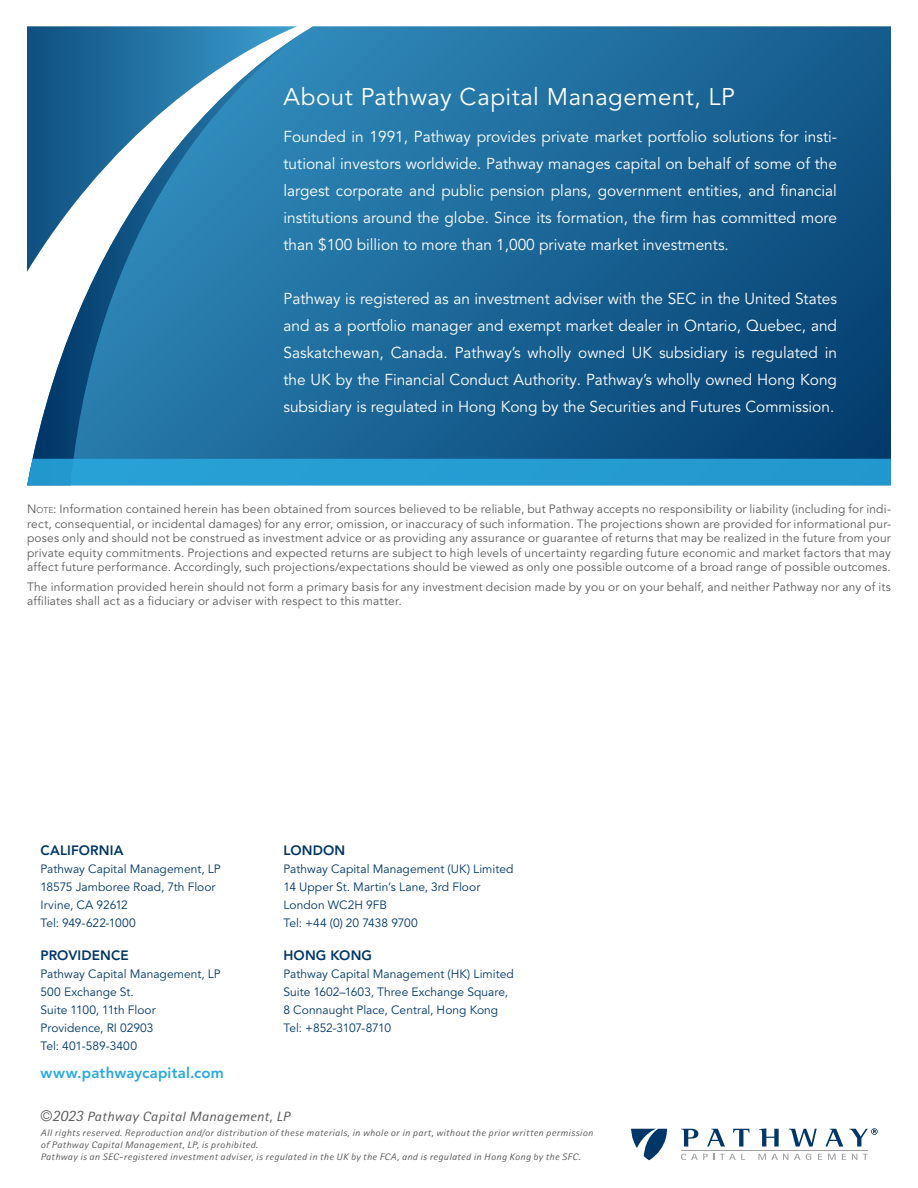
<style>
.page{position:relative;width:918px;height:1188px;background:#fff}
.page>*{position:absolute;margin:0;border:0;box-sizing:border-box;transform-origin:0 0}
.t1{font:24px "Avenir LT Pro";letter-spacing:.02em;color:#fff}
.t2{font:15.75px/27px "Avenir LT Pro";color:#fff;text-align:justify}
.t3{font:800 15px "Avenir LT Pro";letter-spacing:.01em;color:#29a9e0}
.t4{font:800 13.5px "Avenir LT Pro";letter-spacing:.01em;color:#003768}
.t5{font:italic 13.5px "Rotis II Sans Pro";letter-spacing:.02em;color:#5b5b5b;scale:1.11 1}
.t6{font:12px/14.4px "Avenir LT Pro";letter-spacing:.015em;color:#5b5b5b;text-align:justify}
.t7{font:12px/18px "Avenir LT Pro";letter-spacing:.005em;color:#003768}
.t8{font:italic 9.45px/12px "Rotis II Sans Pro";letter-spacing:.035em;color:#5b5b5b;scale:1.11 1}
.s1{font-style:inherit}
.s2{font-size:8.4px}
.s3{font-family:"Avenir LT Pro";font-weight:300;font-style:normal;font-size:15px}
.s4{font-size:14.7px}
</style>
<div class="page">
<svg style="left:308px;top:26px;width:583px;height:433px;background:#186192"></svg>
<svg style="left:32px;top:29px;width:276px;height:430px;background:#377faa"></svg>
<svg style="left:631px;top:1129px;width:36px;height:31px"></svg>
<svg style="left:681px;top:1154px;width:33px;height:6px"></svg>
<svg style="left:720px;top:1154px;width:25px;height:6px"></svg>
<svg style="left:758px;top:1154px;width:30px;height:6px"></svg>
<svg style="left:794px;top:1154px;width:17px;height:6px"></svg>
<svg style="left:818px;top:1154px;width:4px;height:6px"></svg>
<svg style="left:828px;top:1154px;width:8px;height:6px"></svg>
<svg style="left:842px;top:1154px;width:4px;height:6px"></svg>
<svg style="left:852px;top:1154px;width:5px;height:6px"></svg>
<svg style="left:863px;top:1154px;width:5px;height:6px"></svg>
<hr style="left:681px;top:1150px;width:187px;height:1px;background:#a1a1a5">
<svg style="left:681px;top:1129px;width:17px;height:18px"></svg>
<svg style="left:707px;top:1129px;width:18px;height:18px"></svg>
<svg style="left:733px;top:1129px;width:16px;height:18px"></svg>
<svg style="left:759px;top:1128px;width:20px;height:19px"></svg>
<svg style="left:789px;top:1129px;width:28px;height:18px"></svg>
<svg style="left:826px;top:1129px;width:17px;height:18px"></svg>
<svg style="left:849px;top:1128px;width:28px;height:19px"></svg>
<svg style="left:27px;top:26px;width:270px;height:246px"></svg>
<div style="left:27px;top:459px;width:864px;height:26px;background:#259cd2"></div>
<h1 class="t1" style="left:284px;top:82px;width:453px">About Pathway Capital Management, LP</h1>
<p class="t2" style="left:284px;top:124px;width:555px">Founded in 1991, Pathway provides private market portfolio solutions for insti&shy;tutional investors worldwide. Pathway manages capital on behalf of some of the largest corporate and public pension plans, government entities, and financial institutions around the globe. Since its formation, the firm has committed more than $100 billion to more than 1,000 private market investments.</p>
<p class="t2" style="left:284px;top:286px;width:555px">Pathway is registered as an investment adviser with the SEC in the United States and as a portfolio manager and exempt market dealer in Ontario, Quebec, and Saskatchewan, Canada. Pathway’s wholly owned UK subsidiary is regulated in the UK by the Financial Conduct Authority. Pathway’s wholly owned Hong Kong subsidiary is regulated in Hong Kong by the Securities and Futures Commission.</p>
<p class="t6" style="left:27px;top:502px;width:866px"><span class="s1">N</span><span class="s2">ote</span>: Information contained herein has been obtained from sources believed to be reliable, but Pathway accepts no responsibility or liability (including for indi&shy;rect, consequential, or incidental damages) for any error, omission, or inaccuracy of such information. The projections shown are provided for informational pur&shy;poses only and should not be construed as investment advice or as providing any assurance or guarantee of returns that may be realized in the future from your private equity commitments. Projections and expected returns are subject to high levels of uncertainty regarding future economic and market factors that may affect future performance. Accordingly, such projections/expectations should be viewed as only one possible outcome of a broad range of possible outcomes.</p>
<p class="t6" style="left:27px;top:580px;width:866px">The information provided herein should not form a primary basis for any investment decision made by you or on your behalf, and neither Pathway nor any of its affiliates shall act as a fiduciary or adviser with respect to this matter.</p>
<p class="t4" style="left:40px;top:843px;width:85px">CALIFORNIA</p>
<p class="t7" style="left:40px;top:860px;width:182px">Pathway Capital Management, LP<br>18575 Jamboree Road, 7th Floor<br>Irvine, CA 92612<br>Tel: 949-622-1000</p>
<p class="t4" style="left:40px;top:947px;width:90px">PROVIDENCE</p>
<p class="t7" style="left:40px;top:965px;width:182px">Pathway Capital Management, LP<br>500 Exchange St.<br>Suite 1100, 11th Floor<br>Providence, RI 02903<br>Tel: 401-589-3400</p>
<p class="t3" style="left:40px;top:1064px;width:185px">www.pathwaycapital.com</p>
<p class="t4" style="left:284px;top:843px;width:63px">LONDON</p>
<p class="t7" style="left:284px;top:860px;width:232px">Pathway Capital Management (UK) Limited<br>14 Upper St. Martin’s Lane, 3rd Floor<br>London WC2H 9FB<br>Tel: +44 (0) 20 7438 9700</p>
<p class="t4" style="left:284px;top:947px;width:90px">HONG KONG</p>
<p class="t7" style="left:284px;top:965px;width:232px">Pathway Capital Management (HK) Limited Suite 1602–1603, Three Exchange Square, 8 Connaught Place, Central, Hong Kong Tel: +852-3107-8710</p>
<p class="t5" style="left:40px;top:1109px;width:226px"><span class="s3">©</span><span class="s4">2023</span> Pathway Capital Management, LP</p>
<p class="t8" style="left:40px;top:1127px;width:499px">All rights reserved. Reproduction and/or distribution of these materials, in whole or in part, without the prior written permission of Pathway Capital Management, LP, is prohibited.<br>Pathway is an SEC-registered investment adviser, is regulated in the UK by the FCA, and is regulated in Hong Kong by the SFC.</p>
</div>
